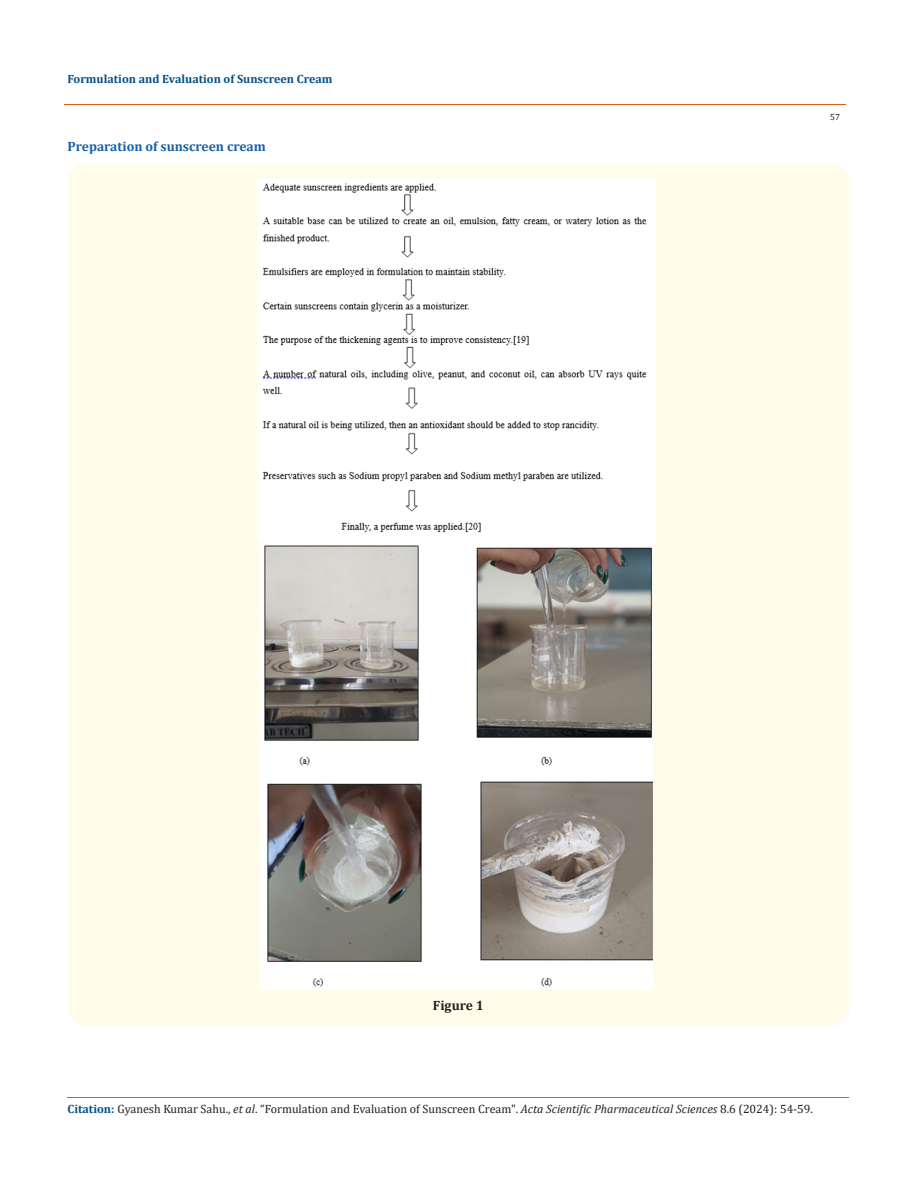
<style>
.page{position:relative;width:917px;height:1188px;background:#fff}
.page>*{position:absolute;margin:0;border:0;box-sizing:border-box;transform-origin:0 0}
.t1{font:700 13.5px "Cambria";color:#1560a6}
.t2{font:700 13.5px "Cambria";color:#231f20}
.t3{font:12px "Cambria";color:#231f20}
.t4{font:700 12px "Cambria";color:#035089}
.t5{font:9px "Cambria";color:#231f20}
.s1{font-weight:700;color:#035089}
.s2{font-style:italic}
</style>
<div class="page">
<hr style="left:64px;top:104px;width:782px;height:1px;background:#e05d1a">
<div style="left:67px;top:163px;width:782px;height:863px;background:#fffde9;border-radius:18px"></div>
<img style="left:257px;top:179px;width:399px;height:362px">
<img style="left:261px;top:542px;width:391px;height:447px">
<hr style="left:67px;top:1097px;width:782px;height:1px;background:#e05d1a">
<p class="t4" style="left:67px;top:70px;width:266px">Formulation and Evaluation of Sunscreen Cream</p>
<p class="t1" style="left:67px;top:137px;width:200px">Preparation of sunscreen cream</p>
<p class="t5" style="left:830px;top:111px;width:11px">57</p>
<p class="t2" style="left:433px;top:995px;width:52px">Figure 1</p>
<p class="t3" style="left:67px;top:1102px;width:747px"><span class="s1">Citation:</span> Gyanesh Kumar Sahu., <span class="s2">et al</span>. “Formulation and Evaluation of Sunscreen Cream". <span class="s2">Acta Scientific Pharmaceutical Sciences</span> 8.6 (2024): 54-59.</p>
</div>
